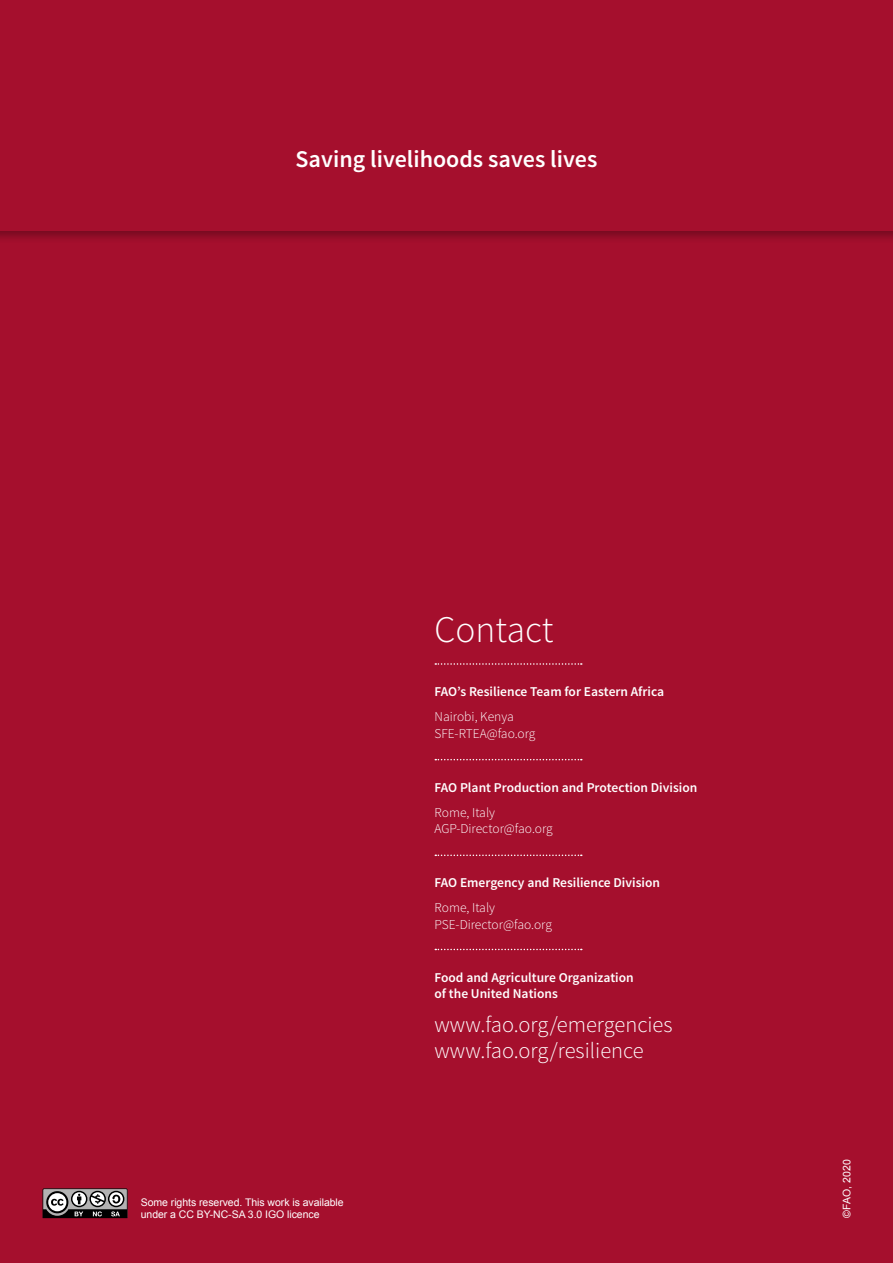
<style>
.page{position:relative;width:893px;height:1263px;background:#a50f2d}
.page>*{position:absolute;margin:0;border:0;box-sizing:border-box;transform-origin:0 0}
.t1{font:300 37.5px "Source Sans Pro";color:#fff}
.t2{font:600 24px "Source Sans Pro";color:#fff}
.t3{font:300 22.5px/25.5px "Source Sans Pro";color:#fff}
.t4{font:600 13.5px/16.5px "Source Sans Pro";color:#fff}
.t5{font:300 13.5px/16.5px "Source Sans Pro";color:#fff}
.t6{font:10.5px/12px "Arial";letter-spacing:-.005em;color:#fff}
</style>
<div class="page">
<div style="left:0;top:81px;width:893px;height:162px;background:#000;opacity:.3"></div>
<div style="left:0;top:85px;width:893px;height:145px;background:#a50f2d"></div>
<div style="left:0;top:0;width:893px;height:104px;background:#a50f2d"></div>
<svg style="left:435px;top:854px;width:147px;height:2px"></svg>
<svg style="left:435px;top:759px;width:147px;height:1px"></svg>
<svg style="left:435px;top:663px;width:147px;height:2px"></svg>
<svg style="left:435px;top:949px;width:147px;height:1px"></svg>
<svg style="left:43px;top:1188px;width:85px;height:30px;background:#747172"></svg>
<h2 class="t2" style="left:296px;top:143px;width:303px">Saving livelihoods saves lives</h2>
<p class="t6" style="left:141px;top:1196px;width:204px">Some rights reserved. This work is available under a CC BY-NC-SA 3.0 IGO licence</p>
<h1 class="t1" style="left:435px;top:607px;width:121px">Contact</h1>
<p class="t4" style="left:435px;top:684px;width:231px">FAO’s Resilience Team for Eastern Africa</p>
<p class="t5" style="left:435px;top:708px;width:103px">Nairobi, Kenya<br>SFE-RTEA@fao.org</p>
<p class="t4" style="left:435px;top:779px;width:264px">FAO Plant Production and Protection Division</p>
<p class="t5" style="left:435px;top:804px;width:120px">Rome, Italy<br>AGP-Director@fao.org</p>
<p class="t4" style="left:435px;top:875px;width:227px">FAO Emergency and Resilience Division</p>
<p class="t5" style="left:435px;top:900px;width:119px">Rome, Italy<br>PSE-Director@fao.org</p>
<p class="t4" style="left:435px;top:969px;width:201px">Food and Agriculture Organization of the United Nations</p>
<h3 class="t3" style="left:435px;top:1012px;width:240px">www.fao.org/emergencies www.fao.org/resilience</h3>
<p class="t6" style="left:841px;top:1218px;width:61px;rotate:-90deg">©FAO, 2020</p>
</div>
